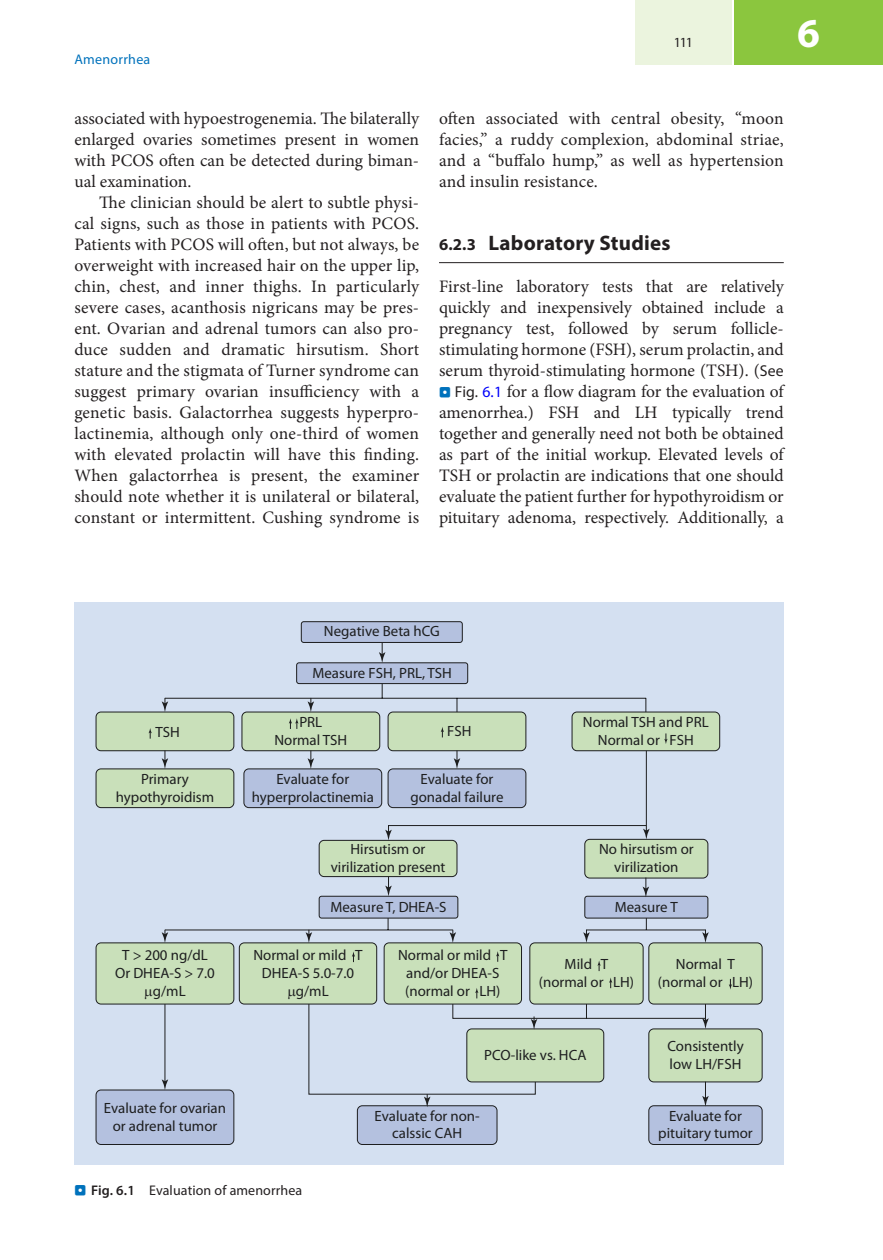
<style>
.page{position:relative;width:883px;height:1260px;background:#fff}
.page>*{position:absolute;margin:0;border:0;box-sizing:border-box;transform-origin:0 0}
.t1{font:700 41.12px "Gglmpm Myriad Pro";color:#fff}
.t2{font:700 21px "Gglmpm Myriad Pro";letter-spacing:.01em;color:#231f20}
.t3{font:17.5px/21px "Xwhkvc Minion Pro";color:#231f20;text-align:justify}
.t4{font:14.88px/17.8px "Nccqtt Myriad Pro";color:#1d1e1f;text-align:center}
.t5{font:14px "Sjntsf Myriad Pro";letter-spacing:.01em;color:#231f20}
.t6{font:14px "Sjntsf Myriad Pro";letter-spacing:.02em;color:#0072bc}
.s1{font-size:16.62px}
.s2{font-family:"Sjntsf Myriad Pro";font-size:15.75px}
.s3{font-family:"Xldtrc Blik Buttons";font-size:14px;color:#0072bc}
.s4{font-family:"Sjntsf Myriad Pro";font-size:15.75px;color:#0000fa}
.s5{font-family:"Xldtrc Blik Buttons";color:#0072bc}
.s6{font-family:"Hbrwsl Myriad Pro";font-weight:600}
</style>
<div class="page">
<div style="left:635px;top:0;width:97px;height:64px;background:#ebf4de"></div>
<div style="left:734px;top:0;width:149px;height:64px;background:#8bc63e"></div>
<hr style="left:439px;top:262px;width:345px;height:1px;background:#231f20">
<div style="left:74px;top:602px;width:710px;height:562px;background:#d4e0f1"></div>
<div style="left:301px;top:622px;width:161px;height:20px;background:#b4c1df;border-radius:2px"></div>
<div style="left:301px;top:621px;width:162px;height:22px;border:1px solid #1d1e1f;border-radius:2px"></div>
<div style="left:297px;top:663px;width:171px;height:21px;background:#b4c1df;border-radius:2px"></div>
<div style="left:296px;top:662px;width:172px;height:22px;border:1px solid #1d1e1f;border-radius:2px"></div>
<div style="left:319px;top:896px;width:139px;height:22px;background:#b4c1df;border-radius:2px"></div>
<div style="left:319px;top:896px;width:139px;height:23px;border:1px solid #1d1e1f;border-radius:2px"></div>
<div style="left:244px;top:769px;width:138px;height:39px;background:#b4c1df;border-radius:5px"></div>
<div style="left:243px;top:768px;width:139px;height:40px;border:1px solid #1d1e1f;border-radius:5px"></div>
<div style="left:96px;top:1090px;width:138px;height:54px;background:#b4c1df;border-radius:5px"></div>
<div style="left:96px;top:1090px;width:138px;height:55px;border:1px solid #1d1e1f;border-radius:5px"></div>
<div style="left:357px;top:1106px;width:140px;height:38px;background:#b4c1df;border-radius:5px"></div>
<div style="left:357px;top:1105px;width:140px;height:40px;border:1px solid #1d1e1f;border-radius:5px"></div>
<div style="left:649px;top:1106px;width:113px;height:38px;background:#b4c1df;border-radius:5px"></div>
<div style="left:648px;top:1105px;width:115px;height:40px;border:1px solid #1d1e1f;border-radius:5px"></div>
<div style="left:388px;top:769px;width:138px;height:39px;background:#b4c1df;border-radius:5px"></div>
<div style="left:388px;top:768px;width:138px;height:40px;border:1px solid #1d1e1f;border-radius:5px"></div>
<div style="left:96px;top:712px;width:138px;height:39px;background:#c9e0ba;border-radius:5px"></div>
<div style="left:96px;top:712px;width:138px;height:39px;border:1px solid #1d1e1f;border-radius:5px"></div>
<div style="left:96px;top:769px;width:138px;height:39px;background:#c9e0ba;border-radius:5px"></div>
<div style="left:96px;top:768px;width:138px;height:40px;border:1px solid #1d1e1f;border-radius:5px"></div>
<div style="left:242px;top:712px;width:138px;height:39px;background:#c9e0ba;border-radius:5px"></div>
<div style="left:242px;top:712px;width:138px;height:39px;border:1px solid #1d1e1f;border-radius:5px"></div>
<div style="left:388px;top:712px;width:138px;height:39px;background:#c9e0ba;border-radius:5px"></div>
<div style="left:388px;top:712px;width:138px;height:39px;border:1px solid #1d1e1f;border-radius:5px"></div>
<div style="left:319px;top:840px;width:138px;height:37px;background:#c9e0ba;border-radius:5px"></div>
<div style="left:319px;top:840px;width:138px;height:37px;border:1px solid #1d1e1f;border-radius:5px"></div>
<div style="left:96px;top:943px;width:138px;height:61px;background:#c9e0ba;border-radius:5px"></div>
<div style="left:96px;top:942px;width:138px;height:62px;border:1px solid #1d1e1f;border-radius:5px"></div>
<div style="left:239px;top:943px;width:138px;height:61px;background:#c9e0ba;border-radius:5px"></div>
<div style="left:239px;top:942px;width:138px;height:62px;border:1px solid #1d1e1f;border-radius:5px"></div>
<div style="left:384px;top:943px;width:138px;height:61px;background:#c9e0ba;border-radius:5px"></div>
<div style="left:530px;top:943px;width:113px;height:61px;background:#c9e0ba;border-radius:5px"></div>
<div style="left:649px;top:943px;width:113px;height:61px;background:#c9e0ba;border-radius:5px"></div>
<div style="left:648px;top:942px;width:115px;height:62px;border:1px solid #1d1e1f;border-radius:5px"></div>
<div style="left:649px;top:1029px;width:113px;height:53px;background:#c9e0ba;border-radius:5px"></div>
<div style="left:648px;top:1028px;width:115px;height:54px;border:1px solid #1d1e1f;border-radius:5px"></div>
<div style="left:572px;top:712px;width:148px;height:39px;background:#c9e0ba;border-radius:5px"></div>
<div style="left:572px;top:712px;width:148px;height:39px;border:1px solid #1d1e1f;border-radius:5px"></div>
<svg style="left:379px;top:642px;width:6px;height:21px"></svg>
<svg style="left:162px;top:698px;width:6px;height:14px"></svg>
<svg style="left:162px;top:751px;width:6px;height:18px"></svg>
<svg style="left:308px;top:751px;width:6px;height:18px"></svg>
<svg style="left:454px;top:751px;width:6px;height:18px"></svg>
<svg style="left:308px;top:699px;width:6px;height:13px"></svg>
<svg style="left:457px;top:699px;width:1px;height:13px"></svg>
<svg style="left:645px;top:699px;width:1px;height:13px"></svg>
<hr style="left:165px;top:698px;width:481px;height:1px;background:#1d1e1f">
<svg style="left:382px;top:684px;width:1px;height:14px"></svg>
<hr style="left:646px;top:751px;width:1px;height:81px;background:#1d1e1f">
<svg style="left:162px;top:930px;width:6px;height:13px"></svg>
<svg style="left:306px;top:931px;width:6px;height:12px"></svg>
<hr style="left:165px;top:930px;width:288px;height:1px;background:#1d1e1f">
<hr style="left:165px;top:1004px;width:1px;height:79px;background:#1d1e1f">
<svg style="left:162px;top:1079px;width:6px;height:11px"></svg>
<svg style="left:149px;top:728px;width:3px;height:11px"></svg>
<svg style="left:289px;top:718px;width:9px;height:11px"></svg>
<svg style="left:441px;top:727px;width:3px;height:10px"></svg>
<svg style="left:352px;top:825px;width:357px;height:146px"></svg>
<svg style="left:308px;top:978px;width:401px;height:129px"></svg>
<svg style="left:729px;top:979px;width:3px;height:11px"></svg>
<svg style="left:664px;top:733px;width:4px;height:11px"></svg>
<p class="t6" style="left:74px;top:51px;width:77px">Amenorrhea</p>
<p class="t3" style="left:74px;top:108px;width:346px">associated with hypoestrogenemia. The bilaterally enlarged ovaries sometimes present in women with PCOS often can be detected during biman&shy;ual examination.</p>
<p class="t3" style="left:74px;top:192px;width:346px;text-indent:25px">The clinician should be alert to subtle physi&shy;cal signs, such as those in patients with PCOS.<br>Patients with PCOS will often, but not always, be overweight with increased hair on the upper lip, chin, chest, and inner thighs. In particularly severe cases, acanthosis nigricans may be pres&shy;ent. Ovarian and adrenal tumors can also pro&shy;duce sudden and dramatic hirsutism. Short stature and the stigmata of Turner syndrome can suggest primary ovarian insufficiency with a genetic basis. Galactorrhea suggests hyperpro&shy;lactinemia, although only one-third of women with elevated prolactin will have this finding.<br>When galactorrhea is present, the examiner should note whether it is unilateral or bilateral, constant or intermittent. Cushing syndrome is</p>
<p class="t5" style="left:674px;top:34px;width:21px">111</p>
<h1 class="t1" style="left:797px;top:6px;width:24px">6</h1>
<p class="t3" style="left:439px;top:108px;width:346px">often associated with central obesity, “moon facies,” a ruddy complexion, abdominal striae, and a “buffalo hump,” as well as hypertension and insulin resistance.</p>
<p class="t2" style="left:439px;top:229px;width:233px"><span class="s1">6.2.3</span> Laboratory Studies</p>
<p class="t3" style="left:439px;top:276px;width:346px">First-line laboratory tests that are relatively quickly and inexpensively obtained include a pregnancy test, followed by serum follicle&shy;stimulating hormone (FSH), serum prolactin, and serum thyroid-stimulating hormone (TSH). (<span class="s2">See </span><span class="s3">.</span> <span class="s2">Fig.</span> <span class="s4">6.1</span> for a flow diagram for the evaluation of amenorrhea.) FSH and LH typically trend together and generally need not both be obtained as part of the initial workup. Elevated levels of TSH or prolactin are indications that one should evaluate the patient further for hypothyroidism or pituitary adenoma, respectively. Additionally, a</p>
<p class="t4" style="left:324px;top:623px;width:117px">Negative Beta hCG</p>
<p class="t4" style="left:312px;top:664px;width:141px">Measure FSH, PRL, TSH</p>
<p class="t4" style="left:583px;top:713px;width:127px">Normal TSH and PRL<br>Normal or FSH</p>
<p class="t4" style="left:274px;top:713px;width:74px">PRL<br>Normal TSH</p>
<p class="t4" style="left:447px;top:722px;width:26px">FSH</p>
<p class="t4" style="left:410px;top:770px;width:94px">Evaluate for gonadal failure</p>
<p class="t4" style="left:331px;top:840px;width:116px">Hirsutism or virilization present</p>
<p class="t4" style="left:599px;top:841px;width:96px">No hirsutism or virilization</p>
<p class="t4" style="left:330px;top:898px;width:118px">Measure T, DHEA-S</p>
<p class="t4" style="left:155px;top:723px;width:26px">TSH</p>
<p class="t4" style="left:116px;top:770px;width:100px">Primary hypothyroidism</p>
<p class="t4" style="left:252px;top:770px;width:123px">Evaluate for hyperprolactinemia</p>
<p class="t4" style="left:615px;top:898px;width:64px">Measure T</p>
<p class="t4" style="left:115px;top:946px;width:101px">T &gt; 200 ng/dL<br>Or DHEA-S &gt; 7.0 g/mL</p>
<p class="t4" style="left:253px;top:946px;width:111px">Normal or mild T<br>DHEA-S 5.0-7.0 g/mL</p>
<p class="t4" style="left:398px;top:946px;width:111px">Normal or mild T and/or DHEA-S (normal or LH)</p>
<p class="t4" style="left:539px;top:955px;width:97px">Mild T (normal or LH)</p>
<p class="t4" style="left:658px;top:955px;width:97px">Normal T (normal or LH)</p>
<p class="t4" style="left:484px;top:1046px;width:104px">PCO-like vs. HCA</p>
<p class="t4" style="left:667px;top:1037px;width:78px;text-align:left">Consistently low LH/FSH</p>
<p class="t4" style="left:104px;top:1099px;width:124px">Evaluate for ovarian or adrenal tumor</p>
<p class="t4" style="left:375px;top:1107px;width:107px">Evaluate for non&shy;calssic CAH</p>
<p class="t4" style="left:658px;top:1107px;width:96px">Evaluate for pituitary tumor</p>
<p class="t5" style="left:74px;top:1182px;width:229px"><span class="s5">..</span> <span class="s6">Fig. 6.1</span> Evaluation of amenorrhea</p>
</div>
